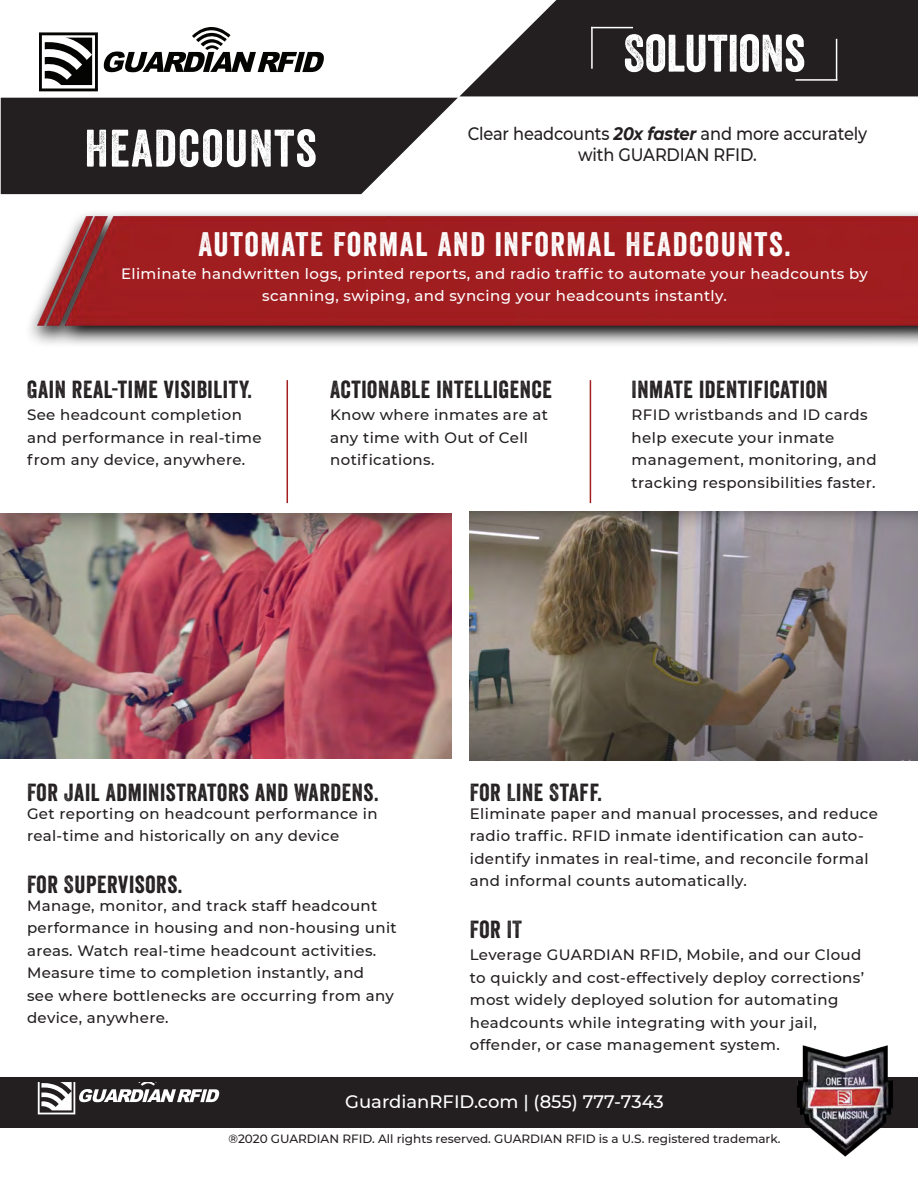
<style>
.page{position:relative;width:918px;height:1188px;background:#fff}
.page>*{position:absolute;margin:0;border:0;box-sizing:border-box;transform-origin:0 0}
.t1{font:51px "Veneer";letter-spacing:.025em;color:#fff}
.t2{font:51px "Veneer";color:#fff}
.t3{font:33px "Veneer";letter-spacing:.05em;color:#fff}
.t4{font:24px "Veneer";letter-spacing:.025em;color:#231f20}
.t5{font:500 18px "Montserrat";letter-spacing:-.01em;color:#231f20;scale:.9 1}
.t6{font:500 18px "Montserrat";color:#fff}
.t7{font:500 15px/22.5px "Montserrat";letter-spacing:.025em;color:#231f20}
.t8{font:500 15px/22.5px "Montserrat";letter-spacing:.025em;color:#fff;text-align:center}
.t9{font:500 12px "Montserrat";color:#231f20}
.s1{font-weight:700;font-style:italic}
</style>
<div class="page">
<div style="left:0;top:1077px;width:918px;height:51px;background:#231f20"></div>
<img style="left:797px;top:1045px;width:96px;height:112px">
<svg style="left:38px;top:1082px;width:181px;height:32px"></svg>
<svg style="left:460px;top:0;width:458px;height:96px;background:#3a3637"></svg>
<svg style="left:104px;top:27px;width:220px;height:45px"></svg>
<svg style="left:39px;top:32px;width:59px;height:59px"></svg>
<svg style="left:1px;top:98px;width:457px;height:96px;background:#3a3637"></svg>
<img style="left:30px;top:212px;width:888px;height:133px">
<hr style="left:591px;top:27px;width:42px;height:1px;background:#fff">
<hr style="left:591px;top:27px;width:2px;height:42px;background:#fff">
<hr style="left:795px;top:79px;width:42px;height:2px;background:#fff">
<hr style="left:836px;top:39px;width:1px;height:42px;background:#fff">
<img style="left:0;top:514px;width:452px;height:244px">
<img style="left:470px;top:511px;width:448px;height:250px">
<hr style="left:287px;top:380px;width:1px;height:123px;background:#a41d20">
<hr style="left:590px;top:380px;width:1px;height:123px;background:#a41d20">
<p class="t1" style="left:85px;top:117px;width:233px">HEADCOUNTS</p>
<p class="t2" style="left:623px;top:22px;width:183px">SOLUTIONS</p>
<p class="t5" style="left:468px;top:121px;width:445px">Clear headcounts <span class="s1">20x faster</span> and more accurately</p>
<p class="t5" style="left:578px;top:142px;width:200px">with GUARDIAN RFID.</p>
<p class="t3" style="left:198px;top:224px;width:594px">AUTOMATE FORMAL AND INFORMAL HEADCOUNTS.</p>
<p class="t8" style="left:121px;top:262px;width:748px">Eliminate handwritten logs, printed reports, and radio traffic to automate your headcounts by scanning, swiping, and syncing your headcounts instantly.</p>
<p class="t4" style="left:27px;top:375px;width:226px">GAIN REAL-TIME VISIBILITY.</p>
<p class="t7" style="left:27px;top:403px;width:236px">See headcount completion and performance in real-time from any device, anywhere.</p>
<p class="t4" style="left:330px;top:375px;width:223px">ACTIONABLE INTELLIGENCE</p>
<p class="t7" style="left:330px;top:403px;width:220px">Know where inmates are at any time with Out of Cell notifications.</p>
<p class="t4" style="left:632px;top:375px;width:198px">INMATE IDENTIFICATION</p>
<p class="t7" style="left:632px;top:403px;width:247px">RFID wristbands and ID cards help execute your inmate management, monitoring, and tracking responsibilities faster.</p>
<p class="t4" style="left:27px;top:778px;width:353px">FOR JAIL ADMINISTRATORS AND WARDENS.</p>
<p class="t7" style="left:27px;top:802px;width:352px">Get reporting on headcount performance in real-time and historically on any device</p>
<p class="t4" style="left:27px;top:869px;width:157px">FOR SUPERVISORS.</p>
<p class="t7" style="left:27px;top:893px;width:371px">Manage, monitor, and track staff headcount performance in housing and non-housing unit areas. Watch real-time headcount activities.<br>Measure time to completion instantly, and<br>see where bottlenecks are occurring from any device, anywhere.</p>
<p class="t4" style="left:470px;top:778px;width:134px">FOR LINE STAFF.</p>
<p class="t7" style="left:470px;top:802px;width:410px">Eliminate paper and manual processes, and reduce radio traffic. RFID inmate identification can auto&shy;identify inmates in real-time, and reconcile formal and informal counts automatically.</p>
<p class="t4" style="left:470px;top:914px;width:54px">FOR IT</p>
<p class="t7" style="left:470px;top:943px;width:396px">Leverage GUARDIAN RFID, Mobile, and our Cloud to quickly and cost-effectively deploy corrections’ most widely deployed solution for automating headcounts while integrating with your jail, offender, or case management system.</p>
<p class="t6" style="left:345px;top:1089px;width:320px">GuardianRFID.com | (855) 777-7343</p>
<p class="t9" style="left:229px;top:1130px;width:554px">®2020 GUARDIAN RFID. All rights reserved. GUARDIAN RFID is a U.S. registered trademark.</p>
</div>
